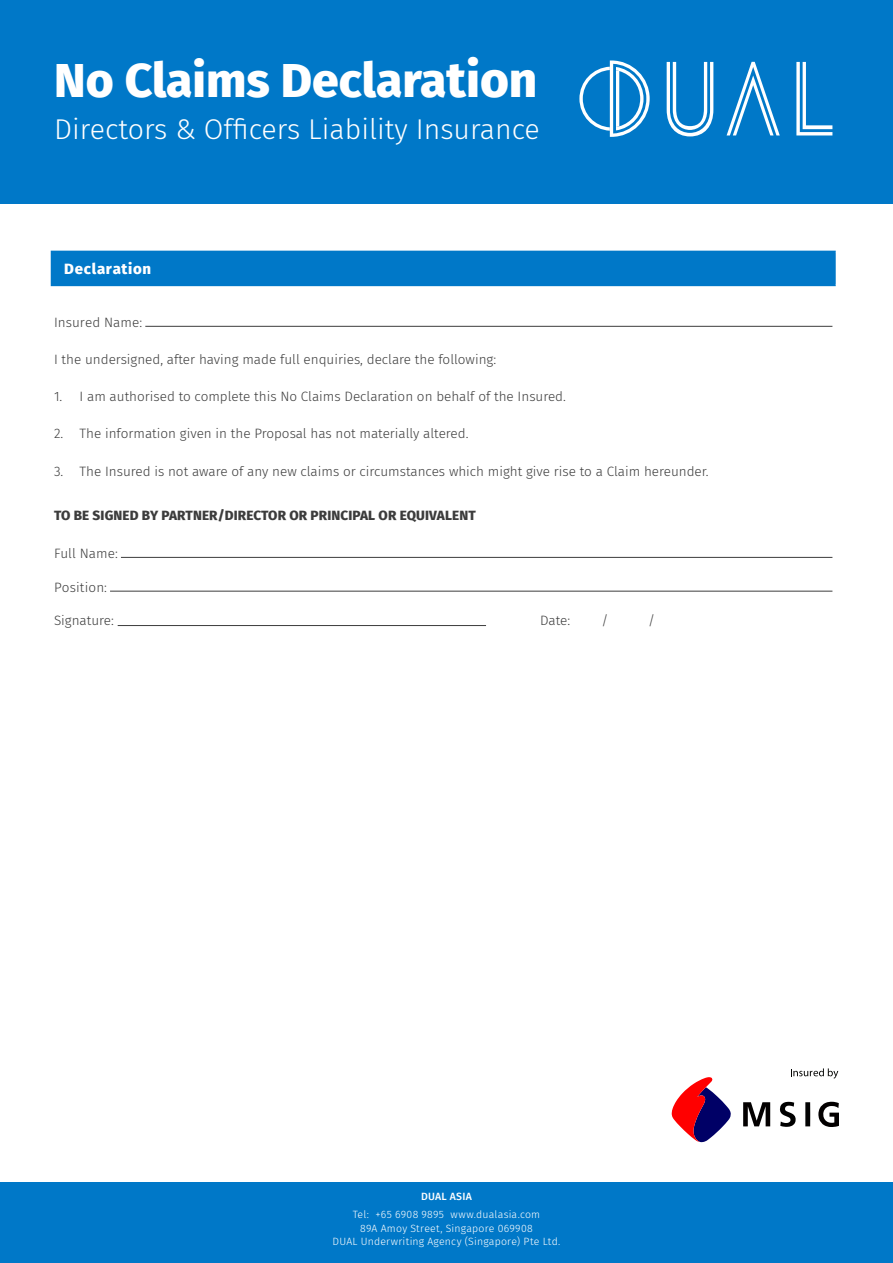
<style>
.page{position:relative;width:893px;height:1263px;background:#fff}
.page>*{position:absolute;margin:0;border:0;box-sizing:border-box;transform-origin:0 0}
.t1{font:800 48px "Fira Sans";color:#fff}
.t2{font:300 28.5px "Fira Sans";color:#fff}
.t3{font:800 15px "Fira Sans";letter-spacing:.045em;color:#fff}
.a__LIST{font:300 13.5px "Fira Sans";color:#3c3c3c}
.Body{font:800 13.5px "Fira Sans";letter-spacing:.01em;color:#3c3c3c}
.Underline_at_end_of{font:300 13.5px "Fira Sans";letter-spacing:.005em;color:#3c3c3c}
.t4{font:300 10.5px "Fira Sans";letter-spacing:.02em;color:#fff}
.t5{font:500 10.5px "Fira Sans";letter-spacing:.025em;color:#fff}
.s1{font-size:49.5px}
</style>
<div class="page">
<hr style="left:54px;top:326px;width:778px;height:1px;background:#3c3c3c">
<div style="left:54px;top:322px;width:91px;height:6px;background:#fff"></div>
<hr style="left:54px;top:557px;width:778px;height:1px;background:#3c3c3c">
<div style="left:54px;top:553px;width:67px;height:6px;background:#fff"></div>
<hr style="left:54px;top:591px;width:778px;height:1px;background:#3c3c3c">
<div style="left:54px;top:587px;width:56px;height:6px;background:#fff"></div>
<hr style="left:118px;top:625px;width:368px;height:1px;background:#3c3c3c">
<div style="left:51px;top:251px;width:784px;height:34px;background:#0078c8"></div>
<hr style="left:51px;top:251px;width:785px;height:1px;background:#0078c8">
<hr style="left:834px;top:252px;width:2px;height:33px;background:#0078c8">
<hr style="left:51px;top:285px;width:785px;height:1px;background:#0078c8">
<div style="left:0;top:0;width:893px;height:203px;background:#0078c8"></div>
<svg style="left:796px;top:62px;width:36px;height:73px"></svg>
<svg style="left:667px;top:62px;width:46px;height:74px"></svg>
<svg style="left:727px;top:62px;width:53px;height:73px"></svg>
<svg style="left:579px;top:60px;width:71px;height:77px"></svg>
<svg style="left:743px;top:1102px;width:27px;height:24px"></svg>
<svg style="left:818px;top:1102px;width:21px;height:25px"></svg>
<svg style="left:780px;top:1102px;width:16px;height:25px"></svg>
<svg style="left:805px;top:1102px;width:5px;height:24px"></svg>
<svg style="left:672px;top:1077px;width:59px;height:65px"></svg>
<svg style="left:791px;top:1068px;width:47px;height:10px"></svg>
<div style="left:0;top:1183px;width:893px;height:80px;background:#0078c8"></div>
<p class="t1" style="left:54px;top:39px;width:485px">No Claims Declara<span class="s1">tion</span></p>
<p class="t2" style="left:54px;top:109px;width:487px">Directors &amp; Officers Liability Insurance</p>
<p class="t3" style="left:64px;top:255px;width:88px">Declaration</p>
<p class="Underline_at_end_of" style="left:54px;top:312px;width:90px">Insured Name:</p>
<p class="a__LIST" style="left:54px;top:350px;width:444px">I the undersigned, after having made full enquiries, declare the following:</p>
<p class="a__LIST" style="left:54px;top:387px;width:513px">1. I am authorised to complete this No Claims Declaration on behalf of the Insured.</p>
<p class="a__LIST" style="left:54px;top:424px;width:416px">2. The information given in the Proposal has not materially altered.</p>
<p class="a__LIST" style="left:54px;top:461px;width:656px">3. The Insured is not aware of any new claims or circumstances which might give rise to a Claim hereunder.</p>
<p class="Body" style="left:54px;top:503px;width:423px">TO BE SIGNED BY PARTNER/DIRECTOR OR PRINCIPAL OR EQUIVALENT</p>
<p class="Underline_at_end_of" style="left:54px;top:543px;width:65px">Full Name:</p>
<p class="Underline_at_end_of" style="left:54px;top:577px;width:55px">Position:</p>
<p class="a__LIST" style="left:54px;top:610px;width:61px">Signature:</p>
<p class="a__LIST" style="left:540px;top:610px;width:32px">Date:</p>
<p class="a__LIST" style="left:602px;top:610px;width:9px">/</p>
<p class="a__LIST" style="left:648px;top:610px;width:9px">/</p>
<p class="t5" style="left:421px;top:1188px;width:52px">DUAL ASIA</p>
<p class="t4" style="left:353px;top:1207px;width:189px">Tel: +65 6908 9895 www.dualasia.com</p>
<p class="t4" style="left:360px;top:1220px;width:174px">89A Amoy Street, Singapore 069908</p>
<p class="t4" style="left:333px;top:1234px;width:229px">DUAL Underwriting Agency (Singapore) Pte Ltd.</p>
</div>
